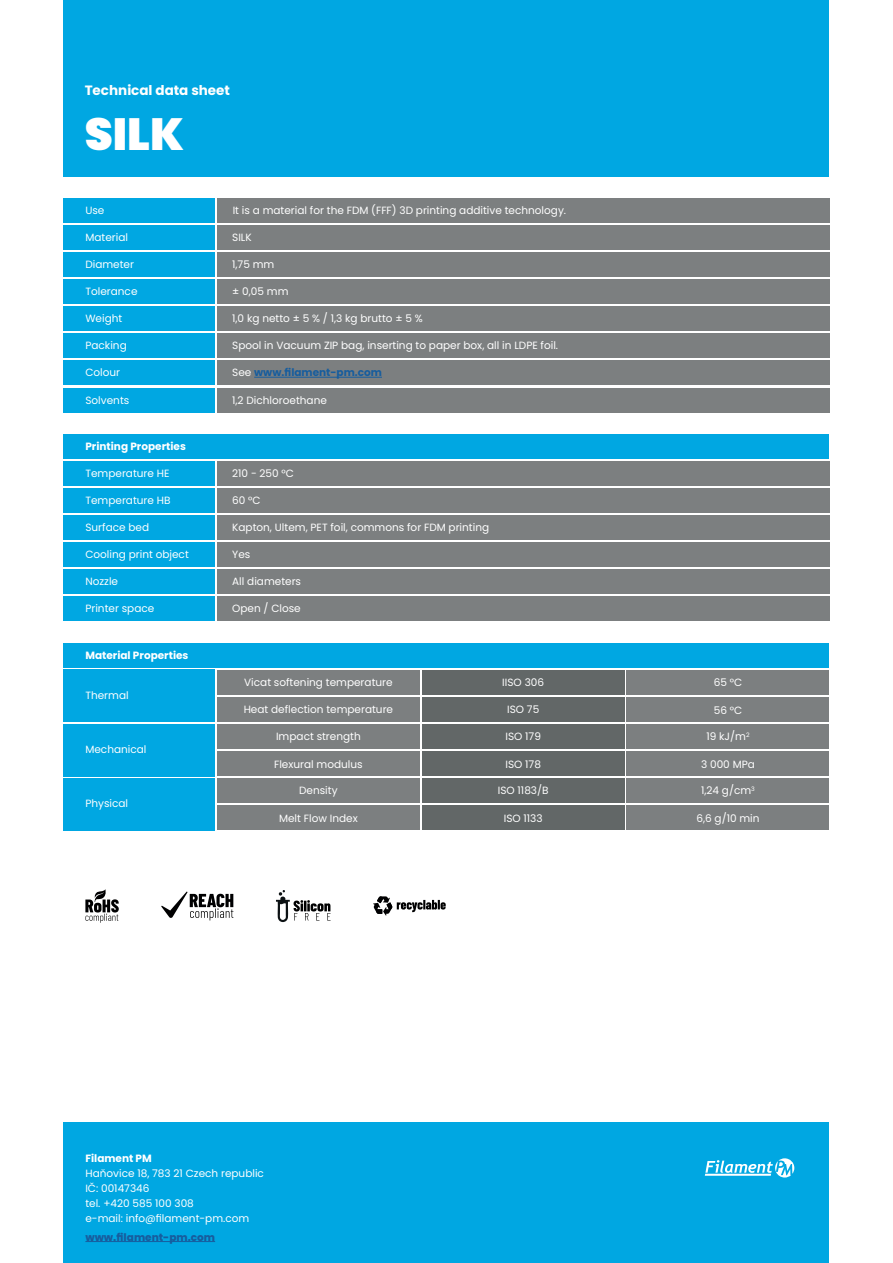
<style>
.page{position:relative;width:893px;height:1263px;background:#fff}
.page>*{position:absolute;margin:0;border:0;box-sizing:border-box;transform-origin:0 0}
.t1{font:900 45px "Poppins";color:#fff}
.t2{font:700 13.5px "Poppins";color:#fff}
.t3{font:10.5px/15px "Poppins";color:#fff}
.t4{font:700 10.5px "Poppins";color:#fff}
.t5{font:700 10.5px "Poppins";color:#175d9e}
.t6{font:800 10.5px "Poppins";color:#175d9e}
.s1{font-weight:400;color:#fff}
</style>
<div class="page">
<div style="left:64px;top:1122px;width:765px;height:141px;background:#00a7e2"></div>
<div style="left:64px;top:0;width:765px;height:176px;background:#00a7e2"></div>
<hr style="left:85px;top:1241px;width:130px;height:1px;background:#175d9e">
<div style="left:64px;top:198px;width:151px;height:25px;background:#00a7e2"></div>
<div style="left:217px;top:198px;width:612px;height:25px;background:#7c7f80"></div>
<div style="left:64px;top:643px;width:765px;height:25px;background:#00a7e2"></div>
<div style="left:64px;top:670px;width:151px;height:52px;background:#00a7e2"></div>
<div style="left:217px;top:697px;width:203px;height:25px;background:#7c7f80"></div>
<div style="left:217px;top:670px;width:203px;height:25px;background:#7c7f80"></div>
<div style="left:422px;top:697px;width:202px;height:25px;background:#626767"></div>
<div style="left:422px;top:670px;width:202px;height:25px;background:#626767"></div>
<div style="left:627px;top:697px;width:202px;height:25px;background:#7c7f80"></div>
<div style="left:627px;top:670px;width:202px;height:25px;background:#7c7f80"></div>
<div style="left:64px;top:225px;width:151px;height:25px;background:#00a7e2"></div>
<div style="left:217px;top:225px;width:612px;height:25px;background:#7c7f80"></div>
<div style="left:64px;top:252px;width:151px;height:25px;background:#00a7e2"></div>
<div style="left:217px;top:252px;width:612px;height:25px;background:#7c7f80"></div>
<div style="left:64px;top:279px;width:151px;height:25px;background:#00a7e2"></div>
<div style="left:217px;top:279px;width:612px;height:25px;background:#7c7f80"></div>
<div style="left:64px;top:306px;width:151px;height:25px;background:#00a7e2"></div>
<div style="left:217px;top:306px;width:612px;height:25px;background:#7c7f80"></div>
<div style="left:64px;top:333px;width:151px;height:25px;background:#00a7e2"></div>
<div style="left:217px;top:333px;width:612px;height:25px;background:#7c7f80"></div>
<div style="left:64px;top:360px;width:151px;height:25px;background:#00a7e2"></div>
<div style="left:217px;top:360px;width:612px;height:25px;background:#7c7f80"></div>
<hr style="left:254px;top:377px;width:128px;height:1px;background:#175d9e">
<div style="left:64px;top:387px;width:151px;height:25px;background:#00a7e2"></div>
<div style="left:217px;top:387px;width:612px;height:25px;background:#7c7f80"></div>
<div style="left:64px;top:461px;width:151px;height:25px;background:#00a7e2"></div>
<div style="left:217px;top:461px;width:612px;height:25px;background:#7c7f80"></div>
<div style="left:64px;top:434px;width:765px;height:25px;background:#00a7e2"></div>
<div style="left:64px;top:488px;width:151px;height:25px;background:#00a7e2"></div>
<div style="left:217px;top:488px;width:612px;height:25px;background:#7c7f80"></div>
<div style="left:64px;top:515px;width:151px;height:25px;background:#00a7e2"></div>
<div style="left:217px;top:515px;width:612px;height:25px;background:#7c7f80"></div>
<div style="left:64px;top:542px;width:151px;height:25px;background:#00a7e2"></div>
<div style="left:217px;top:542px;width:612px;height:25px;background:#7c7f80"></div>
<div style="left:64px;top:569px;width:151px;height:25px;background:#00a7e2"></div>
<div style="left:217px;top:569px;width:612px;height:25px;background:#7c7f80"></div>
<div style="left:64px;top:596px;width:151px;height:25px;background:#00a7e2"></div>
<div style="left:217px;top:596px;width:612px;height:25px;background:#7c7f80"></div>
<svg style="left:705px;top:1158px;width:89px;height:19px"></svg>
<svg style="left:85px;top:889px;width:34px;height:34px"></svg>
<svg style="left:161px;top:891px;width:72px;height:29px"></svg>
<svg style="left:276px;top:890px;width:55px;height:32px"></svg>
<svg style="left:373px;top:896px;width:73px;height:20px"></svg>
<div style="left:64px;top:724px;width:151px;height:52px;background:#00a7e2"></div>
<div style="left:217px;top:751px;width:203px;height:25px;background:#7c7f80"></div>
<div style="left:217px;top:724px;width:203px;height:25px;background:#7c7f80"></div>
<div style="left:422px;top:751px;width:202px;height:25px;background:#626767"></div>
<div style="left:422px;top:724px;width:202px;height:25px;background:#626767"></div>
<div style="left:627px;top:751px;width:202px;height:25px;background:#7c7f80"></div>
<div style="left:627px;top:724px;width:202px;height:25px;background:#7c7f80"></div>
<div style="left:64px;top:778px;width:151px;height:52px;background:#00a7e2"></div>
<div style="left:217px;top:805px;width:203px;height:25px;background:#7c7f80"></div>
<div style="left:217px;top:778px;width:203px;height:25px;background:#7c7f80"></div>
<div style="left:422px;top:805px;width:202px;height:25px;background:#626767"></div>
<div style="left:422px;top:778px;width:202px;height:25px;background:#626767"></div>
<div style="left:627px;top:805px;width:202px;height:25px;background:#7c7f80"></div>
<div style="left:627px;top:778px;width:202px;height:25px;background:#7c7f80"></div>
<p class="t2" style="left:85px;top:83px;width:147px">Technical data sheet</p>
<h1 class="t1" style="left:85px;top:108px;width:101px">SILK</h1>
<p class="t3" style="left:85px;top:203px;width:21px">Use</p>
<p class="t3" style="left:233px;top:203px;width:335px">It is a material for the FDM (FFF) 3D printing additive technology.</p>
<p class="t3" style="left:85px;top:230px;width:44px">Material</p>
<p class="t3" style="left:232px;top:230px;width:21px">SILK</p>
<p class="t3" style="left:85px;top:257px;width:50px">Diameter</p>
<p class="t3" style="left:232px;top:257px;width:44px">1,75 mm</p>
<p class="t3" style="left:85px;top:284px;width:54px">Tolerance</p>
<p class="t3" style="left:232px;top:284px;width:58px">± 0,05 mm</p>
<p class="t3" style="left:85px;top:311px;width:38px">Weight</p>
<p class="t3" style="left:232px;top:311px;width:192px">1,0 kg netto ± 5 % / 1,3 kg brutto ± 5 %</p>
<p class="t3" style="left:85px;top:338px;width:43px">Packing</p>
<p class="t3" style="left:232px;top:338px;width:327px">Spool in Vacuum ZIP bag, inserting to paper box, all in LDPE foil.</p>
<p class="t3" style="left:85px;top:365px;width:36px">Colour</p>
<p class="t5" style="left:232px;top:367px;width:151px"><span class="s1">See</span> www.filament-pm.com</p>
<p class="t3" style="left:85px;top:392px;width:45px">Solvents</p>
<p class="t3" style="left:232px;top:392px;width:96px">1,2 Dichloroethane</p>
<p class="t4" style="left:85px;top:440px;width:102px">Printing Properties</p>
<p class="t3" style="left:85px;top:466px;width:86px">Temperature HE</p>
<p class="t3" style="left:232px;top:466px;width:63px">210 - 250 °C</p>
<p class="t3" style="left:85px;top:493px;width:87px">Temperature HB</p>
<p class="t3" style="left:232px;top:493px;width:30px">60 °C</p>
<p class="t3" style="left:85px;top:520px;width:65px">Surface bed</p>
<p class="t3" style="left:232px;top:520px;width:258px">Kapton, Ultem, PET foil, commons for FDM printing</p>
<p class="t3" style="left:85px;top:547px;width:105px">Cooling print object</p>
<p class="t3" style="left:232px;top:547px;width:20px">Yes</p>
<p class="t3" style="left:85px;top:574px;width:34px">Nozzle</p>
<p class="t3" style="left:232px;top:574px;width:70px">All diameters</p>
<p class="t3" style="left:85px;top:601px;width:70px">Printer space</p>
<p class="t3" style="left:232px;top:601px;width:70px">Open / Close</p>
<p class="t4" style="left:85px;top:649px;width:105px">Material Properties</p>
<p class="t3" style="left:85px;top:687px;width:45px">Thermal</p>
<p class="t3" style="left:85px;top:742px;width:63px">Mechanical</p>
<p class="t3" style="left:85px;top:796px;width:44px">Physical</p>
<p class="t3" style="left:244px;top:674px;width:150px">Vicat softening temperature</p>
<p class="t3" style="left:244px;top:702px;width:151px">Heat deflection temperature</p>
<p class="t3" style="left:276px;top:729px;width:86px">Impact strength</p>
<p class="t3" style="left:274px;top:756px;width:90px">Flexural modulus</p>
<p class="t3" style="left:299px;top:783px;width:40px">Density</p>
<p class="t3" style="left:279px;top:811px;width:80px">Melt Flow Index</p>
<p class="t3" style="left:502px;top:674px;width:43px">IISO 306</p>
<p class="t3" style="left:507px;top:702px;width:34px">ISO 75</p>
<p class="t3" style="left:505px;top:729px;width:37px">ISO 179</p>
<p class="t3" style="left:505px;top:756px;width:37px">ISO 178</p>
<p class="t3" style="left:498px;top:783px;width:52px">ISO 1183/B</p>
<p class="t3" style="left:504px;top:811px;width:40px">ISO 1133</p>
<p class="t3" style="left:714px;top:675px;width:30px">65 °C</p>
<p class="t3" style="left:714px;top:702px;width:30px">56 °C</p>
<p class="t3" style="left:706px;top:729px;width:45px">19 kJ/m<sup>2</sup></p>
<p class="t3" style="left:701px;top:757px;width:55px">3 000 MPa</p>
<p class="t3" style="left:701px;top:783px;width:55px">1,24 g/cm<sup>3</sup></p>
<p class="t3" style="left:696px;top:811px;width:65px">6,6 g/10 min</p>
<p class="t4" style="left:85px;top:1152px;width:68px">Filament PM</p>
<p class="t3" style="left:85px;top:1166px;width:180px">Haňovice 18, 783 21 Czech republic<br>IČ: 00147346<br>tel. +420 585 100 308<br>e-mail: info@filament-pm.com</p>
<p class="t6" style="left:85px;top:1231px;width:131px">www.filament-pm.com</p>
</div>
